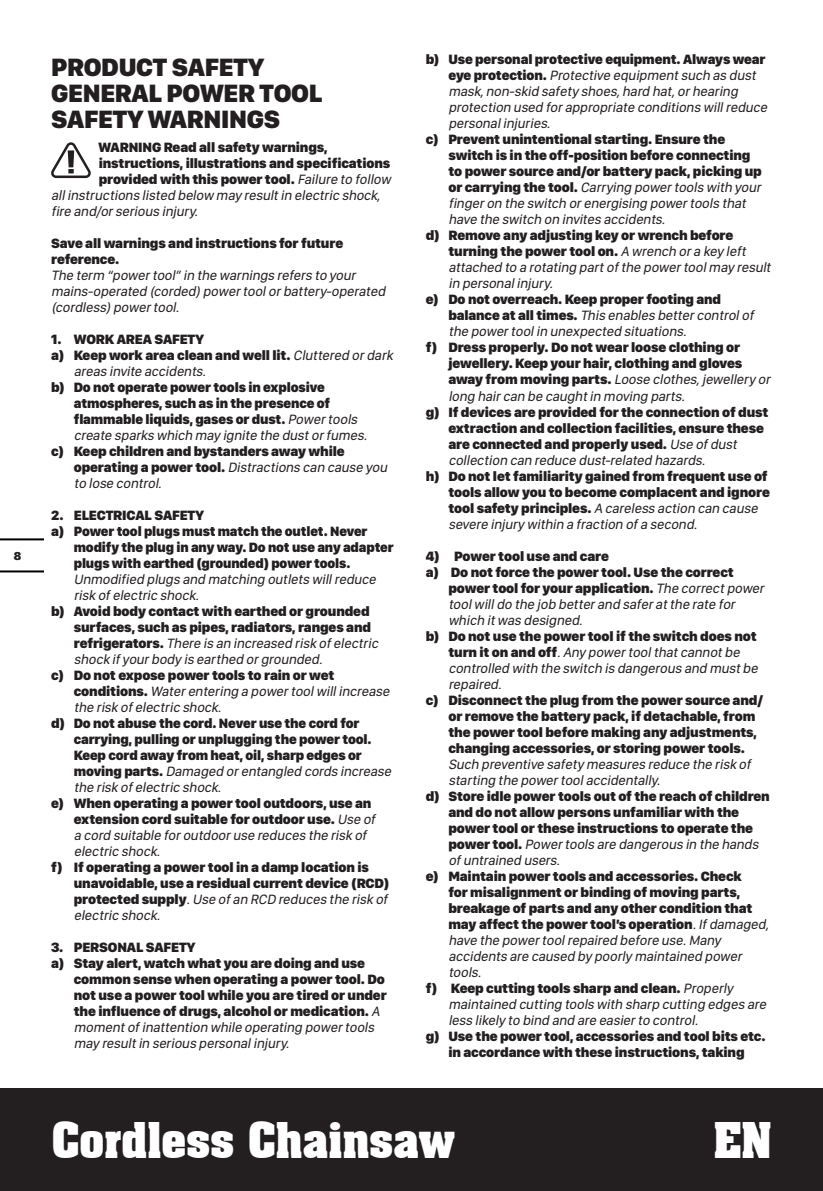
<style>
.page{position:relative;width:823px;height:1191px;background:#fff}
.page>*{position:absolute;margin:0;border:0;box-sizing:border-box;transform-origin:0 0}
.t1{font:700 48px "Aachen BT";letter-spacing:-.025em;color:#fff;scale:.95 1}
.t2{font:900 26px/26px "SF Compact Display";letter-spacing:-.01em;color:#231f20}
.t3{font:900 14px/16px "SF Compact Display";letter-spacing:-.01em;color:#231f20}
.t4{font:italic 14px/16px "SF Compact Display";letter-spacing:-.01em;color:#231f20}
.t5{font:900 12px "SF Compact Display";color:#231f20}
.s1{font-weight:400;font-style:italic}
.s2{font-weight:900;font-style:normal}
.s3{font-style:normal}
</style>
<div class="page">
<div style="left:0;top:1089px;width:822px;height:102px;background:#231f20"></div>
<hr style="left:0;top:570px;width:43px;height:2px;background:#000">
<hr style="left:0;top:538px;width:43px;height:2px;background:#000">
<svg style="left:51px;top:142px;width:40px;height:36px"></svg>
<p class="t5" style="left:14px;top:552px;width:9px">8</p>
<h2 class="t2" style="left:51px;top:56px;width:273px">PRODUCT SAFETY<br>GENERAL POWER TOOL<br>SAFETY WARNINGS</h2>
<p class="t3" style="left:99px;top:140px;width:230px">WARNING Read all safety warnings,</p>
<p class="t3" style="left:99px;top:156px;width:293px">instructions, illustrations and specifications</p>
<p class="t3" style="left:99px;top:172px;width:295px">provided with this power tool. <span class="s1">Failure to follow</span></p>
<p class="t4" style="left:51px;top:188px;width:332px">allinstructions listed below may result in electric shock,</p>
<p class="t4" style="left:51px;top:204px;width:150px">fire and/or serious injury.</p>
<p class="t3" style="left:51px;top:236px;width:293px">Save all warnings and instructions for future reference.</p>
<p class="t4" style="left:51px;top:268px;width:338px">The term “power tool” in the warnings refers to your mains-operated (corded) power toolor battery-operated (cordless) power tool.</p>
<p class="t3" style="left:51px;top:332px;width:154px">1. WORK AREA SAFETY</p>
<p class="t3" style="left:51px;top:348px;width:343px">a) Keep work area clean and well lit. <span class="s1">Cluttered or dark</span></p>
<p class="t4" style="left:74px;top:364px;width:136px">areas invite accidents.</p>
<p class="t3" style="left:74px;top:380px;width:297px;text-indent:-23px">b) Do not operate power tools in explosive atmospheres, such as in the presence of flammable liquids, gases or dust. <span class="s1">Power tools create sparks which may ignite the dust or fumes.</span></p>
<p class="t3" style="left:74px;top:444px;width:317px;text-indent:-23px">c) Keep children and bystanders away while operating a power tool. <span class="s1">Distractions can cause you to lose control.</span></p>
<p class="t3" style="left:51px;top:508px;width:154px">2. ELECTRICAL SAFETY</p>
<p class="t3" style="left:51px;top:524px;width:318px">a) Power tool plugs must match the outlet. Never</p>
<p class="t3" style="left:74px;top:540px;width:321px">modify the plug in any way. Do not use any adapter</p>
<p class="t3" style="left:74px;top:556px;width:278px">plugs with earthed (grounded) power tools.</p>
<p class="t4" style="left:74px;top:572px;width:306px">Unmodified plugs and matching outlets willreduce risk of electric shock.</p>
<p class="t3" style="left:74px;top:604px;width:308px;text-indent:-23px">b) Avoid body contact with earthed or grounded surfaces, such as pipes, radiators, ranges and refrig e rato rs . <span class="s1">There is an increased risk of electric shock if your body is earthed or grounded.</span></p>
<p class="t4" style="left:74px;top:668px;width:319px;text-indent:-23px"><span class="s2">c) Do not expose power tools to rain or wet<br>co n d it i o n s .</span> Water entering a power toolwillincrease the risk of electric shock.</p>
<p class="t3" style="left:51px;top:716px;width:310px">d) Do not abuse the cord. Never use the cord for</p>
<p class="t3" style="left:74px;top:732px;width:299px">carrying, pulling or unplugging the power tool.</p>
<p class="t3" style="left:74px;top:748px;width:289px">Keep cord away from heat, oil, sharp edges or</p>
<p class="t4" style="left:74px;top:764px;width:321px"><span class="s2">m ovi n g pa rt s .</span> Damaged or entangled cords increase</p>
<p class="t4" style="left:74px;top:780px;width:149px">the risk of electric shock<span class="s3">.</span></p>
<p class="t3" style="left:51px;top:796px;width:322px">e) When operating a power tool outdoors, use an</p>
<p class="t3" style="left:74px;top:812px;width:305px">extension cord suitable for outdoor use. <span class="s1">Use of</span></p>
<p class="t4" style="left:74px;top:828px;width:296px">a cord suitable for outdoor use reduces the risk of</p>
<p class="t4" style="left:74px;top:844px;width:88px">electric shock<span class="s3">.</span></p>
<p class="t3" style="left:51px;top:860px;width:319px">f) If operating a power tool in a damp location is</p>
<p class="t3" style="left:74px;top:876px;width:317px">unavoidable, use a residual current device (RCD)</p>
<p class="t4" style="left:74px;top:892px;width:317px"><span class="s2">protected supply</span>.Use of an RCD reduces the risk of</p>
<p class="t4" style="left:74px;top:908px;width:90px">electric shock.</p>
<p class="t3" style="left:51px;top:940px;width:146px">3. PERSONAL SAFETY</p>
<p class="t3" style="left:51px;top:956px;width:315px">a) Stay alert, watch what you are doing and use</p>
<p class="t3" style="left:74px;top:972px;width:312px">common sense when operating a power tool. Do</p>
<p class="t3" style="left:74px;top:988px;width:314px">not use a power tool while you are tired or under</p>
<p class="t3" style="left:74px;top:1004px;width:309px">the influence of drugs, alcohol or medication. <span class="s1">A</span></p>
<p class="t4" style="left:74px;top:1020px;width:304px">moment of inattention while operating power tools</p>
<p class="t4" style="left:74px;top:1036px;width:219px">may result in serious personalinjury.</p>
<p class="t4" style="left:448px;top:53px;width:322px;text-indent:-23px"><span class="s2">b) Use personal protective equipment. Always wear eye p rot ect i o n .</span> Protective equipment such as dust mask,non-skid safety shoes,hard hat,or hearing protection used for appropriate conditions willreduce personalinjuries.</p>
<p class="t3" style="left:425px;top:133px;width:301px">c) Prevent unintentional starting. Ensure the</p>
<p class="t3" style="left:448px;top:149px;width:303px">switch is in the off-position before connecting</p>
<p class="t3" style="left:448px;top:165px;width:315px">to power source and/or battery pack, picking up</p>
<p class="t4" style="left:448px;top:181px;width:316px"><span class="s2">or carrying the tool.</span> Carrying power tools with your</p>
<p class="t4" style="left:448px;top:197px;width:301px">finger on the switch or energising power tools that</p>
<p class="t4" style="left:448px;top:213px;width:218px">have the switch on invites accidents<span class="s3">.</span></p>
<p class="t3" style="left:425px;top:229px;width:309px">d) Remove any adjusting key or wrench before</p>
<p class="t3" style="left:448px;top:245px;width:301px">turning the power tool on. <span class="s1">A wrench or a key left</span></p>
<p class="t4" style="left:448px;top:261px;width:326px">attached to a rotating part of the power toolmay result</p>
<p class="t4" style="left:448px;top:277px;width:108px">in personalinjury.</p>
<p class="t4" style="left:448px;top:293px;width:309px;text-indent:-23px"><span class="s2">e) Do not overreach. Keep proper footing and<br>ba l a n ce at a l l t i m es.</span> This enables better controlof the power toolin unexpected situations.</p>
<p class="t3" style="left:448px;top:341px;width:325px;text-indent:-23px">f) Dress properly. Do not wear loose clothing or jewellery. Keep your hair, clothing and gloves away from moving parts. <span class="s1">Loose clothes,jewellery or long hair can be caught in moving parts.</span></p>
<p class="t3" style="left:448px;top:405px;width:321px;text-indent:-23px">g) If devices are provided for the connection of dust extraction and collection facilities, ensure these are connected and properly used. <span class="s1">Use of dust collection can reduce dust-related hazards.</span></p>
<p class="t3" style="left:448px;top:469px;width:323px;text-indent:-23px">h) Do not let familiarity gained from frequent use of tools allow you to become complacent and ignore tool safety principles. <span class="s1">A careless action can cause severe injury within a fraction of a second.</span></p>
<p class="t3" style="left:425px;top:549px;width:185px">4) Power tool use and care</p>
<p class="t3" style="left:425px;top:565px;width:309px">a) Do not force the power tool. Use the correct</p>
<p class="t3" style="left:448px;top:581px;width:319px">power tool for your application. <span class="s1">The correct power</span></p>
<p class="t4" style="left:448px;top:597px;width:290px">toolwilldo the job better and safer at the rate for</p>
<p class="t4" style="left:448px;top:613px;width:138px">which it was designed.</p>
<p class="t4" style="left:448px;top:629px;width:313px;text-indent:-23px"><span class="s2">b) Do not use the power tool if the switch does not t u rn it o n a n d off</span> .Any power toolthat cannot be controlled with the switch is dangerous and must be repaired.</p>
<p class="t3" style="left:448px;top:693px;width:316px;text-indent:-23px">c) Disconnect the plug from the power source and/ or remove the battery pack, if detachable, from the power tool before making any adjustments, changing accessories, or storing power tools.</p>
<p class="t4" style="left:448px;top:757px;width:306px">Such preventive safety measures reduce the risk of starting the power toolaccidentally.</p>
<p class="t3" style="left:448px;top:789px;width:323px;text-indent:-23px">d) Store idle power tools out of the reach of children and do not allow persons unfamiliar with the power tool or these instructions to operate the powe r too l . <span class="s1">Power tools are dangerous in the hands of untrained users.</span></p>
<p class="t3" style="left:425px;top:869px;width:318px">e) Maintain power tools and accessories. Check</p>
<p class="t3" style="left:448px;top:885px;width:293px">for misalignment or binding of moving parts,</p>
<p class="t3" style="left:448px;top:901px;width:305px">breakage of parts and any other condition that</p>
<p class="t3" style="left:448px;top:917px;width:324px">may affect the power tool’s operation<span class="s1">.If damaged,</span></p>
<p class="t4" style="left:448px;top:933px;width:274px">have the power toolrepaired before use.Many</p>
<p class="t4" style="left:448px;top:949px;width:297px">accidents are caused by poorly maintained power</p>
<p class="t4" style="left:448px;top:965px;width:36px">tools.</p>
<p class="t3" style="left:425px;top:981px;width:309px">f) Keep cutting tools sharp and clean. <span class="s1">Properly</span></p>
<p class="t4" style="left:448px;top:997px;width:321px">maintained cutting tools with sharp cutting edges are</p>
<p class="t4" style="left:448px;top:1013px;width:253px">less likely to bind and are easier to control.</p>
<p class="t3" style="left:425px;top:1029px;width:341px;text-align:center">g) Use the power tool, accessories and tool bits etc. in accordance with these instructions, taking</p>
<h1 class="t1" style="left:51px;top:1110px;width:427px">Cordless Chainsaw</h1>
<h1 class="t1" style="left:712px;top:1110px;width:63px">EN</h1>
</div>
